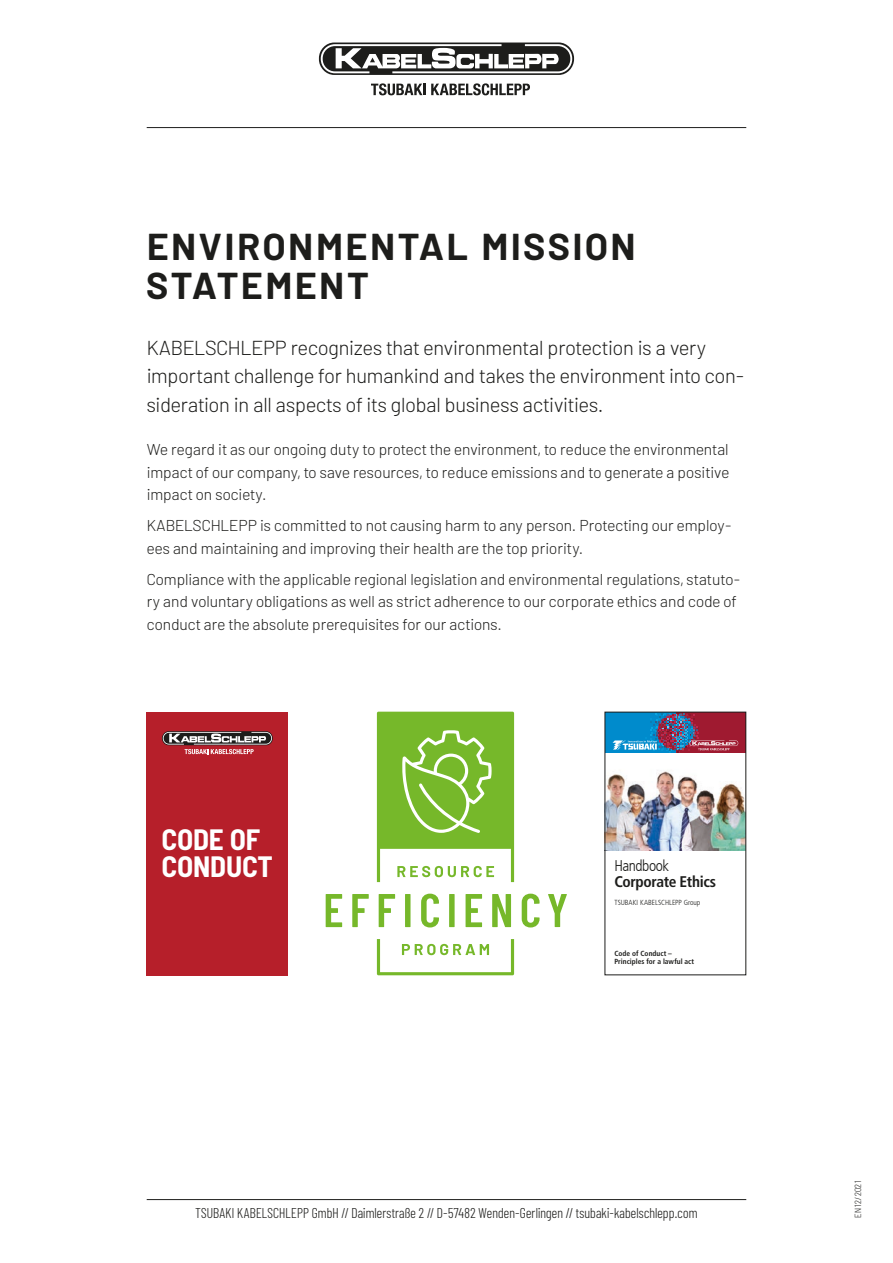
<style>
.page{position:relative;width:893px;height:1263px;background:#fff}
.page>*{position:absolute;margin:0;border:0;box-sizing:border-box;transform-origin:0 0}
.t1{font:700 37.5px/39px "Barlow";letter-spacing:.07em;color:#1d1d1b}
.t2{font:700 semi-condensed 29.55px/26.5px "Barlow";color:#fff}
.t3{font:300 20.25px/28.5px "Barlow";letter-spacing:-.005em;color:#1d1d1b}
.t4{font:300 15.75px/22.5px "Barlow";color:#1d1d1b}
.t5{font:700 condensed 15.45px "Frutiger LT Com";letter-spacing:-.025em;color:#1d1d1b}
.t6{font:300 condensed 15.45px "Frutiger LT Com";letter-spacing:-.03em;color:#1d1d1b}
.t7{font:300 14.25px "Barlow Condensed";letter-spacing:.01em;color:#1d1d1b}
.t8{font:300 semi-condensed 9px "Barlow";letter-spacing:.03em;color:#1d1d1b}
.t9{font:700 condensed 7.35px/8.7px "Frutiger";letter-spacing:.005em;color:#1d1d1b}
.t10{font:300 condensed 7.35px "Frutiger";color:#1d1d1b}
</style>
<div class="page">
<div style="left:147px;top:712px;width:141px;height:264px;background:#b61f2a"></div>
<svg style="left:162px;top:731px;width:111px;height:14px"></svg>
<svg style="left:163px;top:732px;width:109px;height:22px"></svg>
<div style="left:675px;top:712px;width:71px;height:41px;background:#9f1a30"></div>
<div style="left:605px;top:712px;width:70px;height:41px;background:#008bcc"></div>
<svg style="left:612px;top:714px;width:126px;height:39px"></svg>
<img style="left:606px;top:771px;width:138px;height:80px">
<svg style="left:326px;top:712px;width:241px;height:263px"></svg>
<svg style="left:402px;top:730px;width:90px;height:103px;background:#8fc551"></svg>
<hr style="left:147px;top:1199px;width:599px;height:1px;background:#1d1d1b">
<hr style="left:147px;top:127px;width:599px;height:1px;background:#1d1d1b">
<svg style="left:371px;top:83px;width:159px;height:12px"></svg>
<svg style="left:319px;top:43px;width:255px;height:32px"></svg>
<svg style="left:321px;top:44px;width:251px;height:29px"></svg>
<h1 class="t1" style="left:147px;top:224px;width:491px">ENVIRONMENTAL MISSION<br>STATEMENT</h1>
<p class="t3" style="left:147px;top:332px;width:599px">KABELSCHLEPP recognizes that environmental protection is a very important challenge for humankind and takes the environment into con&shy;sideration in all aspects of its global business activities.</p>
<p class="t4" style="left:147px;top:437px;width:584px;text-align:justify">We regard it as our ongoing duty to protect the environment, to reduce the environmental impact of our company, to save resources, to reduce emissions and to generate a positive impact on society.</p>
<p class="t4" style="left:147px;top:513px;width:586px">KABELSCHLEPP is committed to not causing harm to any person. Protecting our employ&shy;ees and maintaining and improving their health are the top priority.</p>
<p class="t4" style="left:147px;top:567px;width:595px">Compliance with the applicable regional legislation and environmental regulations, statuto&shy;ry and voluntary obligations as well as strict adherence to our corporate ethics and code of conduct are the absolute prerequisites for our actions.</p>
<h2 class="t2" style="left:162px;top:824px;width:112px">CODE OF<br>CONDUCT</h2>
<p class="t6" style="left:614px;top:857px;width:56px">Handbook</p>
<p class="t5" style="left:614px;top:872px;width:103px">Corporate Ethics</p>
<p class="t10" style="left:614px;top:898px;width:87px">TSUBAKI KABELSCHLEPP Group</p>
<p class="t9" style="left:614px;top:949px;width:81px">Code of Conduct –<br>Principles for a lawful act</p>
<p class="t7" style="left:195px;top:1203px;width:504px">TSUBAKI KABELSCHLEPP GmbH // Daimlerstraße 2 // D-57482 Wenden-Gerlingen // tsubaki-kabelschlepp.com</p>
<p class="t8" style="left:851px;top:1218px;width:39px;rotate:-90deg">EN 12/2021</p>
</div>
